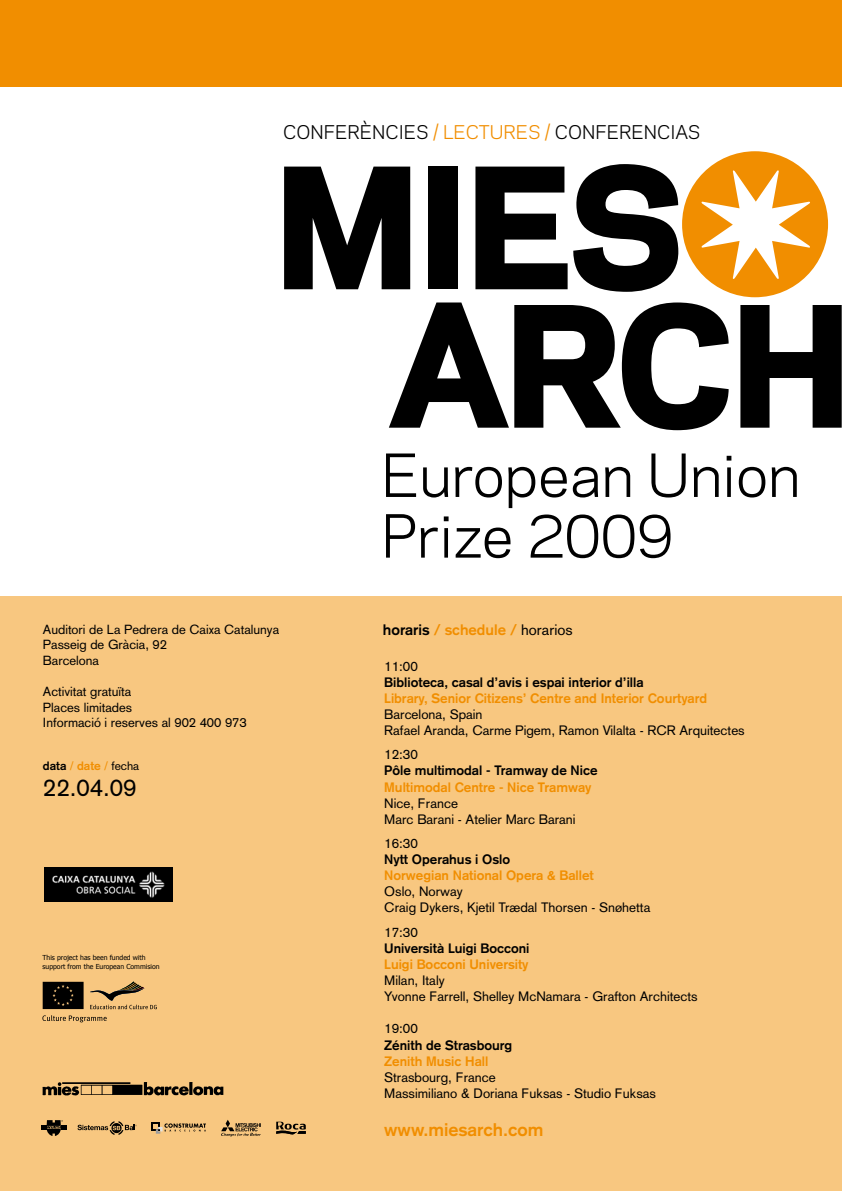
<style>
.page{position:relative;width:842px;height:1191px;background:#fff}
.page>*{position:absolute;margin:0;border:0;box-sizing:border-box;transform-origin:0 0}
.t1{font:800 157.2px/138.4px "Galaxie Polaris";color:#000}
.t2{font:55.7px/60.7px "Galaxie Polaris";color:#000}
.t3{font:24px "Akzidenz Grotesk";color:#000}
.t4{font:700 18px "Akzidenz Grotesk";color:#f18e00}
.t5{font:17.8px "Galaxie Polaris";color:#000}
.t6{font:700 14.9px "Akzidenz Grotesk";color:#f18e00}
.t7{font:13.4px/16.1px "Akzidenz Grotesk";color:#000}
.t8{font:700 13.4px "Akzidenz Grotesk";color:#f18e00}
.t9{font:700 13.4px "Akzidenz Grotesk";color:#000}
.t10{font:13px/15.6px "Akzidenz Grotesk";color:#000}
.t11{font:11.9px "Akzidenz Grotesk";color:#000}
.t12{font:6.9px/9.5px "Tahoma";color:#000}
.s1{color:#f18e00}
.s2{color:#000}
.s3{font-weight:400;color:#000}
.s4{font-weight:700}
.s5{font-weight:700;color:#f18e00}
</style>
<div class="page">
<div style="left:0;top:0;width:842px;height:87px;background:#f18e00"></div>
<div style="left:0;top:596px;width:842px;height:595px;background:#f8c780"></div>
<div style="left:682px;top:151px;width:146px;height:146px;background:#f18e00;border-radius:50%"></div>
<img style="left:44px;top:867px;width:128px;height:34px">
<svg style="left:43px;top:981px;width:41px;height:28px"></svg>
<svg style="left:42px;top:1015px;width:65px;height:7px"></svg>
<svg style="left:90px;top:981px;width:67px;height:28px"></svg>
<svg style="left:77px;top:1121px;width:60px;height:14px"></svg>
<svg style="left:276px;top:1121px;width:30px;height:13px"></svg>
<svg style="left:221px;top:1120px;width:40px;height:16px"></svg>
<svg style="left:41px;top:1120px;width:25px;height:16px"></svg>
<svg style="left:151px;top:1122px;width:9px;height:9px"></svg>
<svg style="left:154px;top:1123px;width:52px;height:10px"></svg>
<img style="left:42px;top:1082px;width:182px;height:14px">
<h3 class="t5" style="left:283px;top:119px;width:419px">CONFERÈNCIES <span class="s1">/ LECTURES /</span> CONFERENCIAS</h3>
<h1 class="t1" style="left:392px;top:150px;width:460px;text-indent:-116px">MIES<br>ARCH</h1>
<h2 class="t2" style="left:381px;top:442px;width:421px">European Union<br>Prize 2009</h2>
<p class="t10" style="left:43px;top:621px;width:238px">Auditori de La Pedrera de Caixa Catalunya</p>
<p class="t6" style="left:383px;top:621px;width:191px"><span class="s2">horaris</span> / schedule / <span class="s3">horarios</span></p>
<p class="t10" style="left:43px;top:637px;width:126px">Passeig de Gràcia, 92<br>Barcelona</p>
<p class="t10" style="left:43px;top:684px;width:205px">Activitat gratuïta<br>Places limitades<br>Informació i reserves al 902 400 973</p>
<p class="t11" style="left:43px;top:759px;width:98px"><span class="s4">data</span> <span class="s1">/</span> <span class="s5">date</span> <span class="s1">/</span> fecha</p>
<h3 class="t3" style="left:43px;top:774px;width:95px">22.04.09</h3>
<p class="t7" style="left:384px;top:658px;width:35px">11:00</p>
<p class="t9" style="left:384px;top:674px;width:261px">Biblioteca, casal d’avis i espai interior d’illa</p>
<p class="t8" style="left:384px;top:690px;width:324px">Library, Senior Citizens’ Centre and Interior Courtyard</p>
<p class="t7" style="left:384px;top:706px;width:362px">Barcelona, Spain<br>Rafael Aranda, Carme Pigem, Ramon Vilalta - RCR Arquitectes</p>
<p class="t7" style="left:384px;top:746px;width:35px">12:30</p>
<p class="t9" style="left:384px;top:762px;width:215px">Pôle multimodal - Tramway de Nice</p>
<p class="t8" style="left:384px;top:779px;width:209px">Multimodal Centre - Nice Tramway</p>
<p class="t7" style="left:384px;top:795px;width:193px">Nice, France<br>Marc Barani - Atelier Marc Barani</p>
<p class="t7" style="left:384px;top:835px;width:35px">16:30</p>
<p class="t9" style="left:384px;top:851px;width:127px">Nytt Operahus i Oslo</p>
<p class="t8" style="left:384px;top:867px;width:211px">Norwegian National Opera &amp; Ballet</p>
<p class="t7" style="left:384px;top:883px;width:268px">Oslo, Norway<br>Craig Dykers, Kjetil Trædal Thorsen - Snøhetta</p>
<p class="t7" style="left:384px;top:923px;width:35px">17:30</p>
<p class="t9" style="left:384px;top:940px;width:147px">Università Luigi Bocconi</p>
<p class="t8" style="left:384px;top:956px;width:146px">Luigi Bocconi University</p>
<p class="t7" style="left:384px;top:972px;width:315px">Milan, Italy<br>Yvonne Farrell, Shelley McNamara - Grafton Architects</p>
<p class="t7" style="left:384px;top:1020px;width:35px">19:00</p>
<p class="t9" style="left:384px;top:1036px;width:129px">Zénith de Strasbourg</p>
<p class="t8" style="left:384px;top:1053px;width:106px">Zenith Music Hall</p>
<p class="t7" style="left:384px;top:1069px;width:273px">Strasbourg, France<br>Massimiliano &amp; Doriana Fuksas - Studio Fuksas</p>
<h3 class="t4" style="left:384px;top:1118px;width:161px">www.miesarch.com</h3>
<p class="t12" style="left:43px;top:952px;width:119px">This project has been funded with support from the European Commision</p>
</div>
